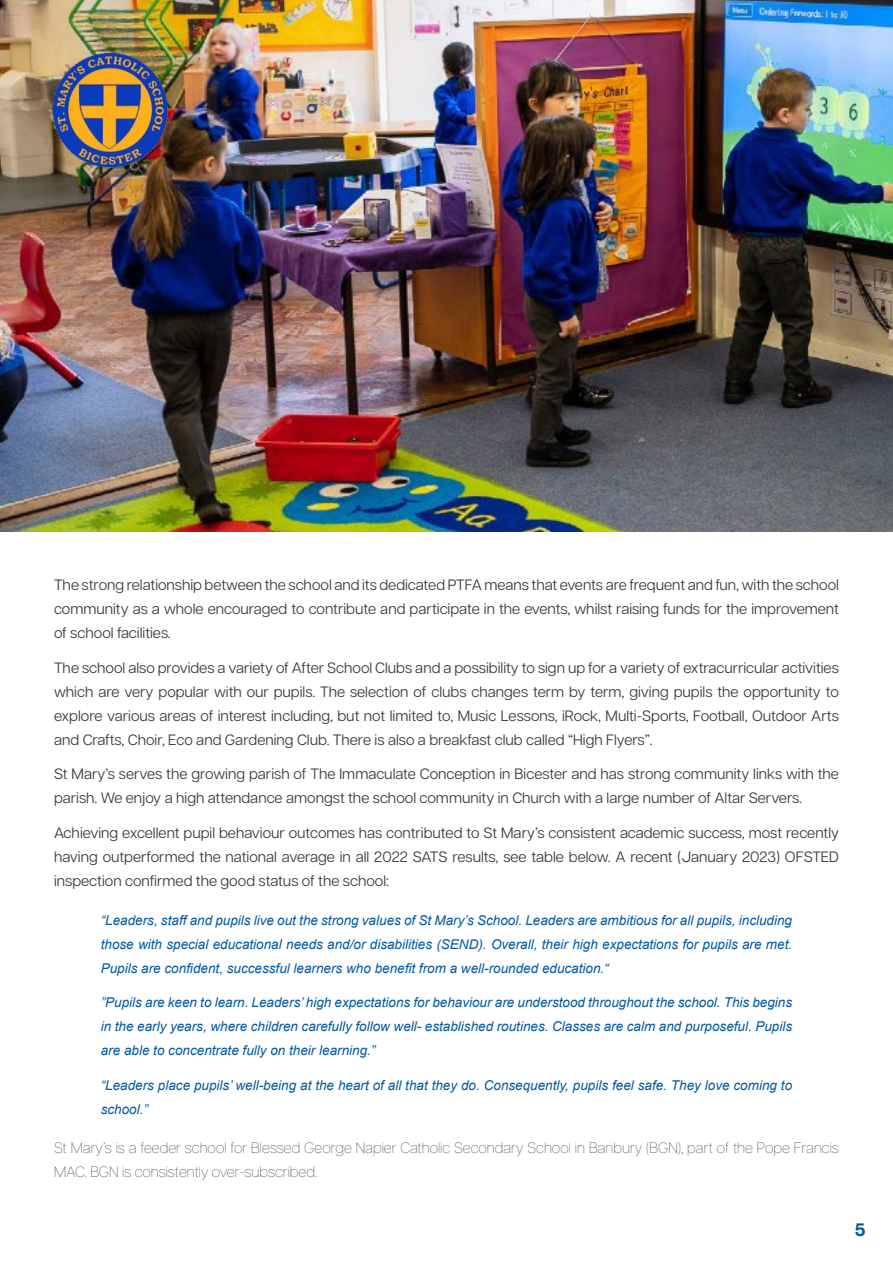
<style>
.page{position:relative;width:893px;height:1263px;background:#fff}
.page>*{position:absolute;margin:0;border:0;box-sizing:border-box;transform-origin:0 0}
.t1{font:700 18px "Articulat CF";color:#0058a6}
.t2{font:15px/24px "Articulat CF";color:#3c3c3b;text-align:justify}
.t3{font:100 15px/24px "Articulat CF";color:#3c3c3b}
.t4{font:italic 13.5px/24px "Arial";color:#0058a6;text-align:justify}
</style>
<div class="page">
<img style="left:0;top:0;width:893px;height:531px">
<img style="left:36px;top:46px;width:143px;height:129px">
<p class="t2" style="left:54px;top:572px;width:786px">The strong relationship between the school and its dedicated PTFA means that events are frequent and fun, with the school community as a whole encouraged to contribute and participate in the events, whilst raising funds for the improvement of school facilities.</p>
<p class="t2" style="left:54px;top:655px;width:786px">The school also provides a variety of After School Clubs and a possibility to sign up for a variety of extracurricular activities which are very popular with our pupils. The selection of clubs changes term by term, giving pupils the opportunity to explore various areas of interest including, but not limited to, Music Lessons, iRock, Multi-Sports, Football, Outdoor Arts and Crafts, Choir, Eco and Gardening Club. There is also a breakfast club called “High Flyers”.</p>
<p class="t2" style="left:54px;top:761px;width:786px">St Mary’s serves the growing parish of The Immaculate Conception in Bicester and has strong community links with the parish. We enjoy a high attendance amongst the school community in Church with a large number of Altar Servers.</p>
<p class="t2" style="left:54px;top:820px;width:786px">Achieving excellent pupil behaviour outcomes has contributed to St Mary’s consistent academic success, most recently having outperformed the national average in all 2022 SATS results, see table below. A recent (January 2023) OFSTED inspection confirmed the good status of the school:</p>
<p class="t4" style="left:101px;top:908px;width:693px">“Leaders, staff and pupils live out the strong values of St Mary’s School. Leaders are ambitious for all pupils, including those with special educational needs and/or disabilities (SEND). Overall, their high expectations for pupils are met.<br>Pupils are confident, successful learners who benefit from a well-rounded education.“</p>
<p class="t4" style="left:101px;top:991px;width:693px">”Pupils are keen to learn. Leaders’ high expectations for behaviour are understood throughout the school. This begins in the early years, where children carefully follow well- established routines. Classes are calm and purposeful. Pupils are able to concentrate fully on their learning.”</p>
<p class="t4" style="left:101px;top:1073px;width:693px">“Leaders place pupils’ well-being at the heart of all that they do. Consequently, pupils feel safe. They love coming to school.”</p>
<p class="t3" style="left:54px;top:1135px;width:786px">St Mary’s is a feeder school for Blessed George Napier Catholic Secondary School in Banbury (BGN), part of the Pope Francis<br>MAC. BGN is consistently over-subscribed.</p>
<p class="t1" style="left:855px;top:1216px;width:12px">5</p>
</div>
